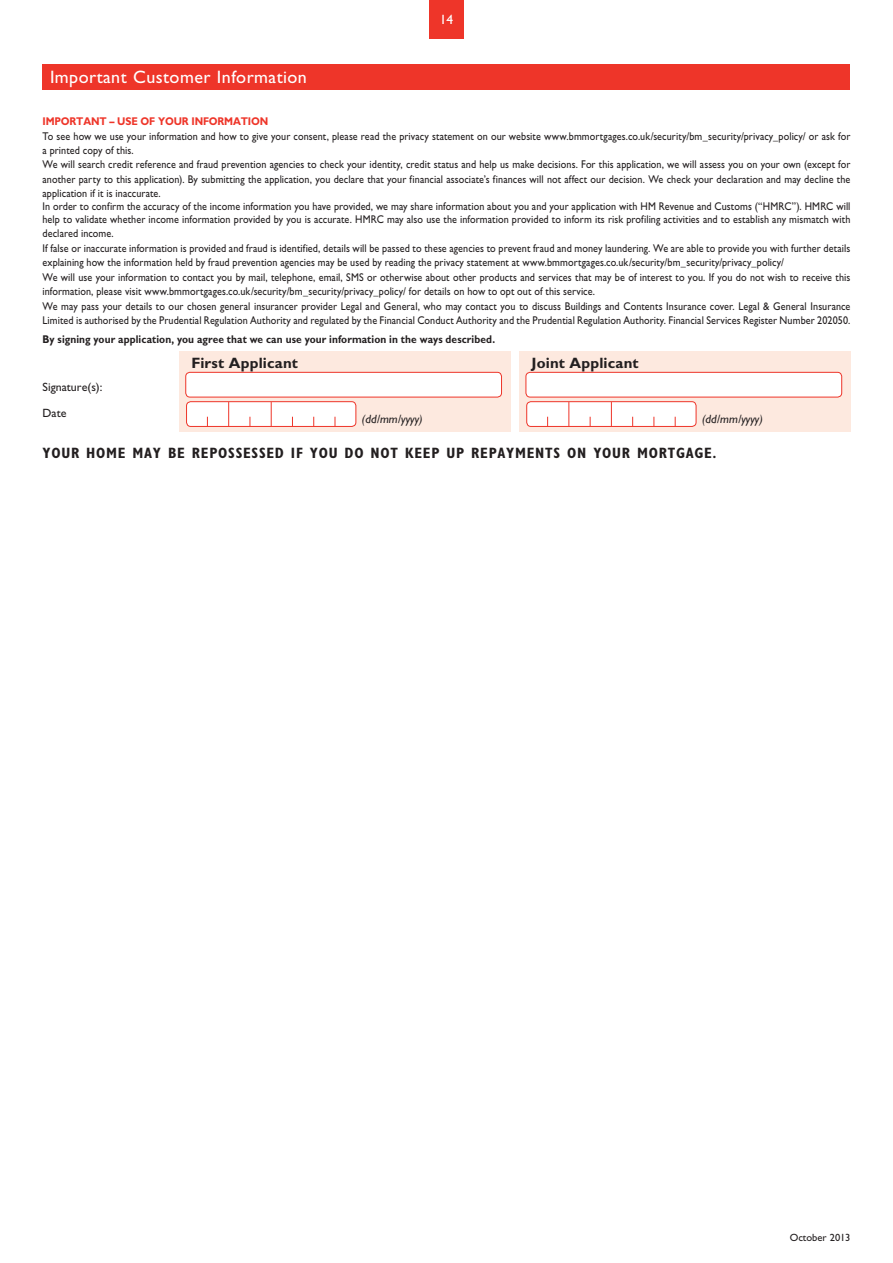
<style>
.page{position:relative;width:893px;height:1263px;background:#fff}
.page>*{position:absolute;margin:0;border:0;box-sizing:border-box;transform-origin:0 0}
.t1{font:18px "Gill Sans Std";letter-spacing:.025em;color:#fff}
.t2{font:700 condensed 15px "Gill Sans Std";letter-spacing:.05em;color:#231f20}
.body_text{font:700 15px "Gill Sans Std";letter-spacing:.01em;color:#231f20}
.t3{font:13.5px "Gill Sans Std";color:#fff}
.t4{font:italic 12px "Gill Sans Std";color:#231f20}
.t5{font:12px "Gill Sans Std";color:#231f20}
.t6{font:11.25px/14.2px "Gill Sans Std";letter-spacing:.01em;color:#231f20;scale:.9 1}
.t7{font:700 11.25px "Gill Sans Std";letter-spacing:.01em;color:#231f20;scale:.9 1}
.t8{font:700 11.25px "Gill Sans Std";letter-spacing:-.02em;color:#ee3529;scale:.9 1}
.t9{font:10.5px "Gill Sans Std";color:#231f20}
</style>
<div class="page">
<div style="left:429px;top:0;width:34px;height:38px;background:#ee3529"></div>
<div style="left:43px;top:64px;width:807px;height:25px;background:#ee3529"></div>
<div style="left:179px;top:351px;width:331px;height:81px;background:#fde9df"></div>
<div style="left:519px;top:351px;width:331px;height:81px;background:#fde9df"></div>
<div style="left:186px;top:372px;width:315px;height:25px;background:#fff;border-radius:4px"></div>
<div style="left:185px;top:372px;width:317px;height:25px;border:1px solid #ee3529;border-radius:4px"></div>
<div style="left:526px;top:372px;width:316px;height:25px;background:#fff;border-radius:4px"></div>
<div style="left:526px;top:372px;width:316px;height:25px;border:1px solid #ee3529;border-radius:4px"></div>
<div style="left:187px;top:402px;width:169px;height:24px;background:#fff;border-radius:4px"></div>
<div style="left:186px;top:401px;width:170px;height:26px;border:1px solid #ee3529;border-radius:4px"></div>
<svg style="left:228px;top:402px;width:1px;height:24px"></svg>
<svg style="left:271px;top:402px;width:1px;height:24px"></svg>
<div style="left:527px;top:402px;width:169px;height:24px;background:#fff;border-radius:4px"></div>
<div style="left:526px;top:401px;width:170px;height:26px;border:1px solid #ee3529;border-radius:4px"></div>
<svg style="left:568px;top:402px;width:1px;height:24px"></svg>
<svg style="left:611px;top:402px;width:1px;height:24px"></svg>
<p class="t3" style="left:440px;top:11px;width:15px">14</p>
<p class="t1" style="left:50px;top:66px;width:258px">Important Customer Information</p>
<p class="t8" style="left:43px;top:114px;width:252px">IMPORTANT – USE OF YOUR INFORMATION</p>
<p class="t6" style="left:43px;top:129px;width:899px">To see how we use your information and how to give your consent, please read the privacy statement on our website www.bmmortgages.co.uk/security/bm_security/privacy_policy/ or ask for a printed copy of this.</p>
<p class="t6" style="left:43px;top:158px;width:899px;text-align:justify">We will search credit reference and fraud prevention agencies to check your identity, credit status and help us make decisions. For this application, we will assess you on your own (except for another party to this application). By submitting the application, you declare that your financial associate’s finances will not affect our decision. We check your declaration and may decline the application if it is inaccurate.</p>
<p class="t6" style="left:43px;top:200px;width:899px;line-height:12.8px">In order to confirm the accuracy of the income information you have provided, we may share information about you and your application with HM Revenue and Customs (“HMRC”). HMRC will help to validate whether income information provided by you is accurate. HMRC may also use the information provided to inform its risk profiling activities and to establish any mismatch with</p>
<p class="t6" style="left:43px;top:226px;width:81px">declared income.</p>
<p class="t6" style="left:43px;top:241px;width:899px">If false or inaccurate information is provided and fraud is identified, details will be passed to these agencies to prevent fraud and money laundering. We are able to provide you with further details explaining how the information held by fraud prevention agencies may be used by reading the privacy statement at www.bmmortgages.co.uk/security/bm_security/privacy_policy/</p>
<p class="t6" style="left:43px;top:270px;width:899px">We will use your information to contact you by mail, telephone, email, SMS or otherwise about other products and services that may be of interest to you. If you do not wish to receive this information, please visit www.bmmortgages.co.uk/security/bm_security/privacy_policy/ for details on how to opt out of this service.</p>
<p class="t6" style="left:43px;top:299px;width:899px">We may pass your details to our chosen general insurancer provider Legal and General, who may contact you to discuss Buildings and Contents Insurance cover. Legal &amp; General Insurance<br>Limited is authorised by the Prudential Regulation Authority and regulated by the Financial Conduct Authority and the Prudential Regulation Authority. Financial Services Register Number 202050.</p>
<p class="t7" style="left:43px;top:333px;width:504px">By signing your application, you agree that we can use your information in the ways described.</p>
<p class="t5" style="left:43px;top:380px;width:61px">Signature(s):</p>
<p class="t5" style="left:43px;top:406px;width:25px">Date</p>
<p class="body_text" style="left:191px;top:354px;width:108px">First Applicant</p>
<p class="body_text" style="left:532px;top:354px;width:109px">Joint Applicant</p>
<p class="t4" style="left:362px;top:412px;width:62px">(dd/mm/yyyy)</p>
<p class="t4" style="left:702px;top:412px;width:62px">(dd/mm/yyyy)</p>
<p class="t2" style="left:43px;top:444px;width:676px">YOUR HOME MAY BE REPOSSESSED IF YOU DO NOT KEEP UP REPAYMENTS ON YOUR MORTGAGE.</p>
<p class="t9" style="left:790px;top:1231px;width:62px">October 2013</p>
</div>
